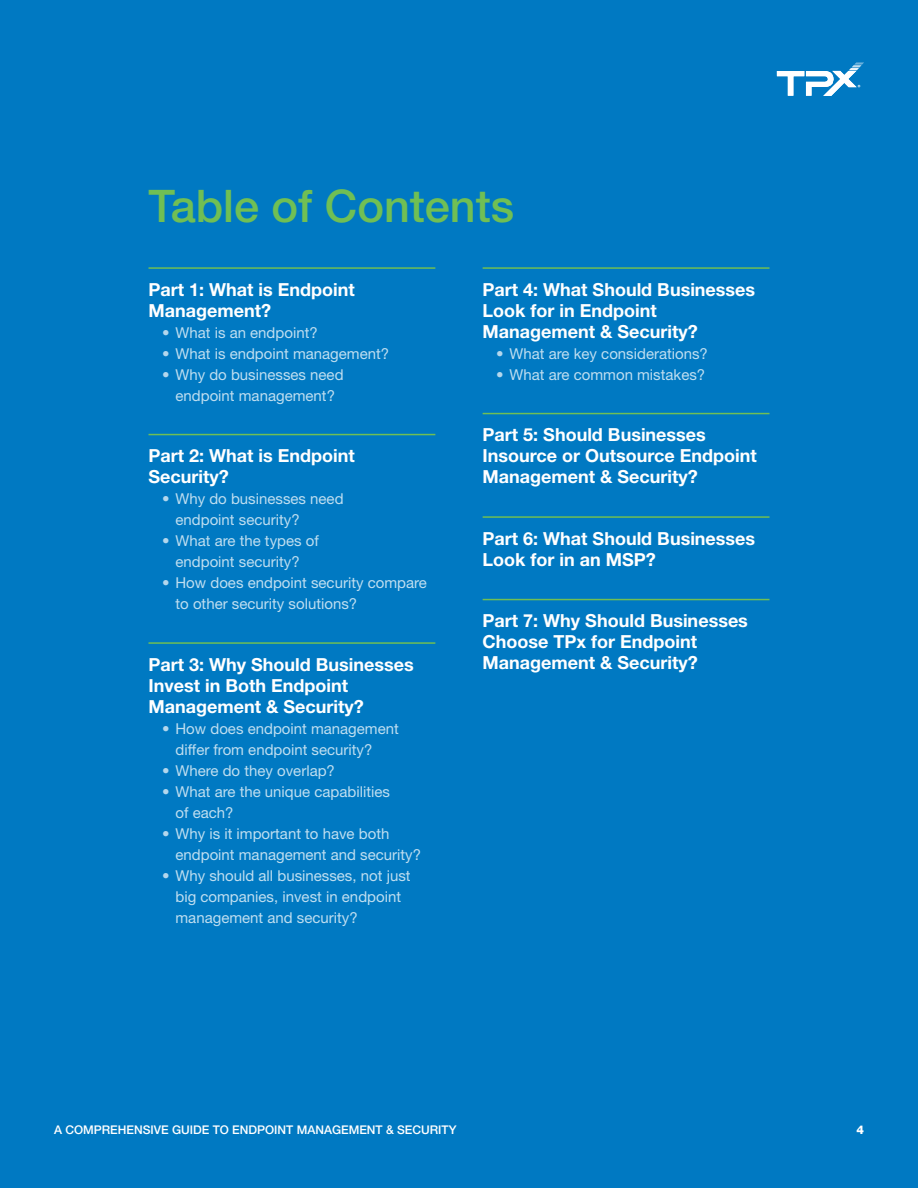
<style>
.page{position:relative;width:918px;height:1188px;background:#0079c2}
.page>*{position:absolute;margin:0;border:0;box-sizing:border-box;transform-origin:0 0}
.t1{font:500 45px "Helvetica Neue LT Std";color:#70bf54}
.t2{font:700 18px/21px "Helvetica Neue LT Std";color:#fff}
.t3{font:15px/21px "Helvetica Neue LT Std";color:#bfdef0}
.t4{font:500 12px "Helvetica Neue LT Std";color:#fff}
.t5{font:800 12px "Helvetica Neue LT Std";color:#fff}
.s1{color:#b3d7ed}
</style>
<div class="page">
<hr style="left:148px;top:267px;width:287px;height:2px;background:#70bf54">
<hr style="left:148px;top:434px;width:287px;height:1px;background:#70bf54">
<hr style="left:148px;top:642px;width:287px;height:2px;background:#70bf54">
<hr style="left:483px;top:267px;width:287px;height:2px;background:#70bf54">
<hr style="left:483px;top:413px;width:287px;height:1px;background:#70bf54">
<hr style="left:483px;top:516px;width:287px;height:2px;background:#70bf54">
<hr style="left:483px;top:599px;width:287px;height:1px;background:#70bf54">
<svg style="left:776px;top:62px;width:88px;height:34px"></svg>
<h1 class="t1" style="left:149px;top:179px;width:367px">Table of Contents</h1>
<p class="t2" style="left:148px;top:278px;width:208px">Part 1: What is Endpoint<br>Management?</p>
<p class="t3" style="left:162px;top:322px;width:157px"><span class="s1">•</span> What is an endpoint?</p>
<p class="t3" style="left:162px;top:343px;width:229px"><span class="s1">•</span> What is endpoint management?</p>
<p class="t3" style="left:162px;top:364px;width:183px;text-align:center"><span class="s1">•</span> Why do businesses need endpoint management?</p>
<p class="t2" style="left:148px;top:445px;width:208px">Part 2: What is Endpoint<br>Security?</p>
<p class="t3" style="left:176px;top:488px;width:170px;text-indent:-14px"><span class="s1">•</span> Why do businesses need endpoint security?</p>
<p class="t3" style="left:162px;top:530px;width:158px;text-align:center"><span class="s1">•</span> What are the types of endpoint security?</p>
<p class="t3" style="left:176px;top:572px;width:253px;text-indent:-14px"><span class="s1">•</span> How does endpoint security compare to other security solutions?</p>
<p class="t2" style="left:148px;top:653px;width:267px">Part 3: Why Should Businesses<br>Invest in Both Endpoint<br>Management &amp; Security?</p>
<p class="t3" style="left:176px;top:718px;width:225px;text-indent:-14px"><span class="s1">•</span> How does endpoint management differ from endpoint security?</p>
<p class="t3" style="left:162px;top:760px;width:174px"><span class="s1">•</span> Where do they overlap?</p>
<p class="t3" style="left:176px;top:781px;width:216px;text-indent:-14px"><span class="s1">•</span> What are the unique capabilities of each?</p>
<p class="t3" style="left:176px;top:823px;width:247px;text-indent:-14px"><span class="s1">•</span> Why is it important to have both endpoint management and security?</p>
<p class="t3" style="left:176px;top:865px;width:237px;text-indent:-14px"><span class="s1">•</span> Why should all businesses, not just big companies, invest in endpoint management and security?</p>
<p class="t2" style="left:483px;top:278px;width:274px">Part 4: What Should Businesses<br>Look for in Endpoint<br>Management &amp; Security?</p>
<p class="t3" style="left:496px;top:343px;width:213px"><span class="s1">•</span> What are key considerations?</p>
<p class="t3" style="left:496px;top:364px;width:211px"><span class="s1">•</span> What are common mistakes?</p>
<p class="t2" style="left:483px;top:424px;width:276px">Part 5: Should Businesses<br>Insource or Outsource Endpoint<br>Management &amp; Security?</p>
<p class="t2" style="left:483px;top:528px;width:274px">Part 6: What Should Businesses<br>Look for in an MSP?</p>
<p class="t2" style="left:483px;top:610px;width:267px">Part 7: Why Should Businesses<br>Choose TPx for Endpoint<br>Management &amp; Security?</p>
<p class="t4" style="left:54px;top:1123px;width:404px">A COMPREHENSIVE GUIDE TO ENDPOINT MANAGEMENT &amp; SECURITY</p>
<p class="t5" style="left:856px;top:1123px;width:9px">4</p>
</div>
